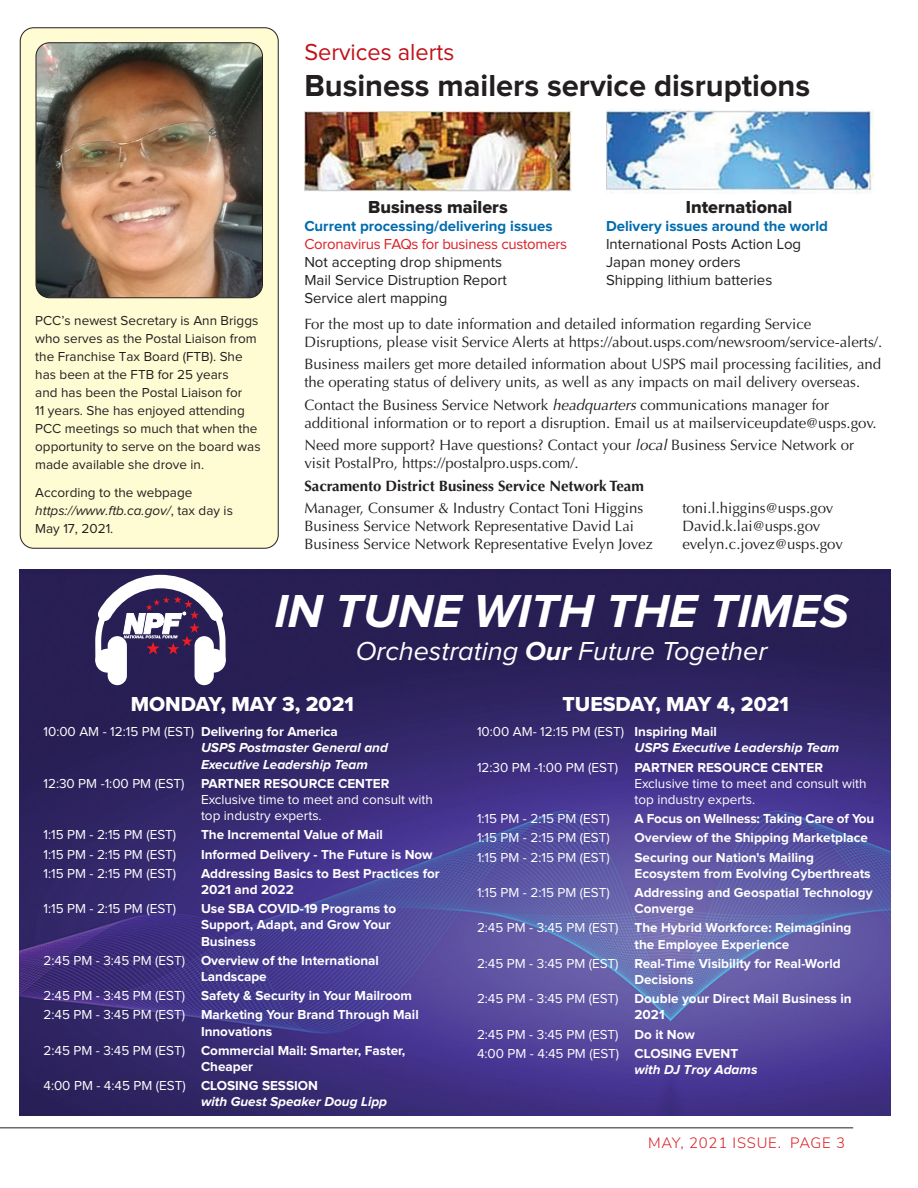
<style>
.page{position:relative;width:918px;height:1188px;background:#fff}
.page>*{position:absolute;margin:0;border:0;box-sizing:border-box;transform-origin:0 0}
.Body{font:italic 700 48px "Proxima Nova";color:#fff}
.Headline{font:700 31.5px "Proxima Nova";color:#231f20}
.Body-2{font:italic 27px "Proxima Nova";color:#fff}
.Headline-2{font:24px "Proxima Nova";color:#c01119}
.Body-3{font:21px "Proxima Nova Extrabld";color:#fff}
.Body-4{font:18px "Proxima Nova Extrabld";color:#231f20}
.Body-5{font:15px/18px "Optima";color:#231f20}
.Body-6{font:15px "Proxima Nova";color:#231f20}
.Body-7{font:700 15px "Proxima Nova";color:#006caf}
.Body-8{font:700 15px "Optima";color:#231f20}
.Body-9{font:15px "Proxima Nova";letter-spacing:-.02em;color:#da2128}
.t1{font:300 15px "Nunito Sans";letter-spacing:.05em;color:#da2128}
.Body-10{font:700 13.5px/16.2px "Proxima Nova";color:#fff}
.Body-11{font:13.5px/16.2px "Proxima Nova";color:#fff}
.Subhead{font:13.5px/18px "Proxima Nova";color:#231f20}
.Body-12{font:italic 700 13.5px/16.2px "Proxima Nova";color:#fff}
.s1{font-style:italic}
.s2{font-weight:700}
.s3{font-weight:400;font-style:normal}
.s4{font-style:normal}
.s5{font-weight:400}
.s6{font-weight:700;font-style:italic}
</style>
<div class="page">
<img style="left:20px;top:570px;width:871px;height:546px">
<div style="left:20px;top:28px;width:258px;height:520px;background:#fffbd3;border-radius:14px"></div>
<div style="left:20px;top:27px;width:259px;height:522px;border:1px solid #231f20;border-radius:14px"></div>
<hr style="left:0;top:1127px;width:853px;height:1px;background:#231f20">
<img style="left:36px;top:44px;width:226px;height:254px">
<div style="left:36px;top:42px;width:227px;height:256px;border:1px solid #231f20;border-radius:14px"></div>
<img style="left:304px;top:111px;width:268px;height:81px">
<img style="left:606px;top:109px;width:267px;height:85px">
<svg style="left:86px;top:569px;width:149px;height:93px"></svg>
<div style="left:95px;top:649px;width:24px;height:24px;background:#fff;border-radius:50%"></div>
<div style="left:202px;top:649px;width:24px;height:24px;background:#fff;border-radius:50%"></div>
<div style="left:108px;top:636px;width:19px;height:49px;background:#fff;border-radius:10px"></div>
<div style="left:195px;top:636px;width:19px;height:49px;background:#fff;border-radius:10px"></div>
<p class="Headline-2" style="left:304px;top:39px;width:152px">Services alerts</p>
<p class="Headline" style="left:304px;top:72px;width:507px">Business mailers service disruptions</p>
<p class="Subhead" style="left:35px;top:312px;width:227px">PCC’s newest Secretary is Ann Briggs who serves as the Postal Liaison from the Franchise Tax Board (FTB). She has been at the FTB for 25 years<br>and has been the Postal Liaison for<br>11 years. She has enjoyed attending PCC meetings so much that when the opportunity to serve on the board was made available she drove in.</p>
<p class="Subhead" style="left:35px;top:484px;width:199px">According to the webpage <span class="s1">https://www.ftb.ca.gov/</span>, tax day is<br>May 17, 2021.</p>
<p class="Body-4" style="left:368px;top:193px;width:141px">Business mailers</p>
<p class="Body-7" style="left:304px;top:219px;width:250px">Current processing/delivering issues</p>
<p class="Body-9" style="left:304px;top:235px;width:264px">Coronavirus FAQs for business customers</p>
<p class="Body-6" style="left:304px;top:253px;width:199px">Not accepting drop shipments</p>
<p class="Body-6" style="left:304px;top:271px;width:204px">Mail Service Distruption Report</p>
<p class="Body-6" style="left:304px;top:289px;width:145px">Service alert mapping</p>
<p class="Body-4" style="left:686px;top:193px;width:108px">International</p>
<p class="Body-7" style="left:606px;top:219px;width:223px">Delivery issues around the world</p>
<p class="Body-6" style="left:606px;top:235px;width:197px">International Posts Action Log</p>
<p class="Body-6" style="left:606px;top:253px;width:136px">Japan money orders</p>
<p class="Body-6" style="left:606px;top:271px;width:168px">Shipping lithium batteries</p>
<p class="Body-5" style="left:304px;top:315px;width:579px">For the most up to date information and detailed information regarding Service<br>Disruptions, please visit Service Alerts at https://about.usps.com/newsroom/service-alerts/.</p>
<p class="Body-5" style="left:304px;top:355px;width:578px">Business mailers get more detailed information about USPS mail processing facilities, and the operating status of delivery units, as well as any impacts on mail delivery overseas.</p>
<p class="Body-5" style="left:304px;top:396px;width:574px">Contact the Business Service Network <span class="s1">headquarters</span> communications manager for additional information or to report a disruption. Email us at mailserviceupdate@usps.gov.</p>
<p class="Body-5" style="left:304px;top:436px;width:551px">Need more support? Have questions? Contact your <span class="s1">local</span> Business Service Network or visit PostalPro, https://postalpro.usps.com/.</p>
<p class="Body-8" style="left:304px;top:477px;width:341px">Sacramento District Business Service Network Team</p>
<p class="Body-5" style="left:304px;top:499px;width:340px">Manager, Consumer &amp; Industry Contact Toni Higgins</p>
<p class="Body-5" style="left:682px;top:499px;width:153px">toni.l.higgins@usps.gov</p>
<p class="Body-5" style="left:304px;top:517px;width:331px">Business Service Network Representative David Lai</p>
<p class="Body-5" style="left:682px;top:517px;width:140px">David.k.lai@usps.gov</p>
<p class="Body-5" style="left:304px;top:535px;width:350px">Business Service Network Representative Evelyn Jovez</p>
<p class="Body-5" style="left:682px;top:535px;width:162px">evelyn.c.jovez@usps.gov</p>
<p class="Body" style="left:275px;top:590px;width:575px">IN TUNE WITH THE TIMES</p>
<p class="Body-2" style="left:356px;top:636px;width:413px">Orchestrating <span class="s2">Our</span> Future Together</p>
<p class="Body-3" style="left:131px;top:688px;width:225px">MONDAY, MAY 3, 2021</p>
<p class="Body-12" style="left:201px;top:724px;width:188px;text-indent:-158px"><span class="s3">10:00 AM - 12:15 PM (EST)</span> <span class="s4">Delivering for America<br></span>USPS Postmaster General and<br>Executive Leadership Team</p>
<p class="Body-11" style="left:201px;top:776px;width:234px;text-indent:-158px">12:30 PM -1:00 PM (EST) <span class="s2">PARTNER RESOURCE CENTER<br></span>Exclusive time to meet and consult with top industry experts.</p>
<p class="Body-11" style="left:44px;top:827px;width:134px">1:15 PM - 2:15 PM (EST)</p>
<p class="Body-10" style="left:201px;top:827px;width:183px">The Incremental Value of Mail</p>
<p class="Body-11" style="left:44px;top:846px;width:134px">1:15 PM - 2:15 PM (EST)</p>
<p class="Body-10" style="left:201px;top:847px;width:233px">Informed Delivery - The Future is Now</p>
<p class="Body-11" style="left:44px;top:866px;width:134px">1:15 PM - 2:15 PM (EST)</p>
<p class="Body-10" style="left:201px;top:866px;width:240px">Addressing Basics to Best Practices for<br>2021 and 2022</p>
<p class="Body-11" style="left:44px;top:901px;width:134px">1:15 PM - 2:15 PM (EST)</p>
<p class="Body-10" style="left:201px;top:901px;width:197px">Use SBA COVID-19 Programs to<br>Support, Adapt, and Grow Your<br>Business</p>
<p class="Body-10" style="left:201px;top:953px;width:180px;text-indent:-158px"><span class="s5">2:45 PM - 3:45 PM (EST)</span> Overview of the International<br>Landscape</p>
<p class="Body-10" style="left:44px;top:988px;width:370px"><span class="s5">2:45 PM - 3:45 PM (EST)</span> Safety &amp; Security in Your Mailroom</p>
<p class="Body-10" style="left:201px;top:1007px;width:219px;text-indent:-158px"><span class="s5">2:45 PM - 3:45 PM (EST)</span> Marketing Your Brand Through Mail<br>Innovations</p>
<p class="Body-10" style="left:44px;top:1043px;width:363px;text-align:center"><span class="s5">2:45 PM - 3:45 PM (EST)</span> Commercial Mail: Smarter, Faster,<br>Cheaper</p>
<p class="Body-12" style="left:201px;top:1078px;width:188px;text-indent:-158px"><span class="s3">4:00 PM - 4:45 PM (EST)</span> <span class="s4">CLOSING SESSION<br></span>with Guest Speaker Doug Lipp</p>
<p class="Body-3" style="left:563px;top:688px;width:228px">TUESDAY, MAY 4, 2021</p>
<p class="Body-12" style="left:634px;top:724px;width:206px;text-indent:-158px"><span class="s3">10:00 AM- 12:15 PM (EST)</span> <span class="s4">Inspiring Mail<br></span>USPS Executive Leadership Team</p>
<p class="Body-11" style="left:634px;top:759px;width:234px;text-indent:-158px">12:30 PM -1:00 PM (EST) <span class="s2">PARTNER RESOURCE CENTER<br></span>Exclusive time to meet and consult with top industry experts.</p>
<p class="Body-11" style="left:477px;top:811px;width:134px">1:15 PM - 2:15 PM (EST)</p>
<p class="Body-10" style="left:634px;top:811px;width:241px">A Focus on Wellness: Taking Care of You</p>
<p class="Body-11" style="left:477px;top:830px;width:134px">1:15 PM - 2:15 PM (EST)</p>
<p class="Body-10" style="left:634px;top:830px;width:235px">Overview of the Shipping Marketplace</p>
<p class="Body-11" style="left:477px;top:849px;width:134px">1:15 PM - 2:15 PM (EST)</p>
<p class="Body-10" style="left:634px;top:850px;width:238px">Securing our Nation's Mailing<br>Ecosystem from Evolving Cyberthreats</p>
<p class="Body-11" style="left:477px;top:885px;width:134px">1:15 PM - 2:15 PM (EST)</p>
<p class="Body-10" style="left:634px;top:885px;width:240px">Addressing and Geospatial Technology<br>Converge</p>
<p class="Body-10" style="left:634px;top:920px;width:218px;text-indent:-158px"><span class="s5">2:45 PM - 3:45 PM (EST)</span> The Hybrid Workforce: Reimagining the Employee Experience</p>
<p class="Body-10" style="left:634px;top:956px;width:208px;text-indent:-158px"><span class="s5">2:45 PM - 3:45 PM (EST)</span> Real-Time Visibility for Real-World<br>Decisions</p>
<p class="Body-10" style="left:634px;top:991px;width:219px;text-indent:-158px"><span class="s5">2:45 PM - 3:45 PM (EST)</span> Double your Direct Mail Business in<br>2021</p>
<p class="Body-11" style="left:477px;top:1026px;width:219px">2:45 PM - 3:45 PM (EST) <span class="s2">Do it Now</span></p>
<p class="Body-11" style="left:634px;top:1046px;width:125px;text-indent:-158px">4:00 PM - 4:45 PM (EST) <span class="s2">CLOSING EVENT </span><span class="s6">with DJ Troy Adams</span></p>
<p class="t1" style="left:648px;top:1132px;width:199px">MAY, 2021 ISSUE. PAGE 3</p>
</div>
